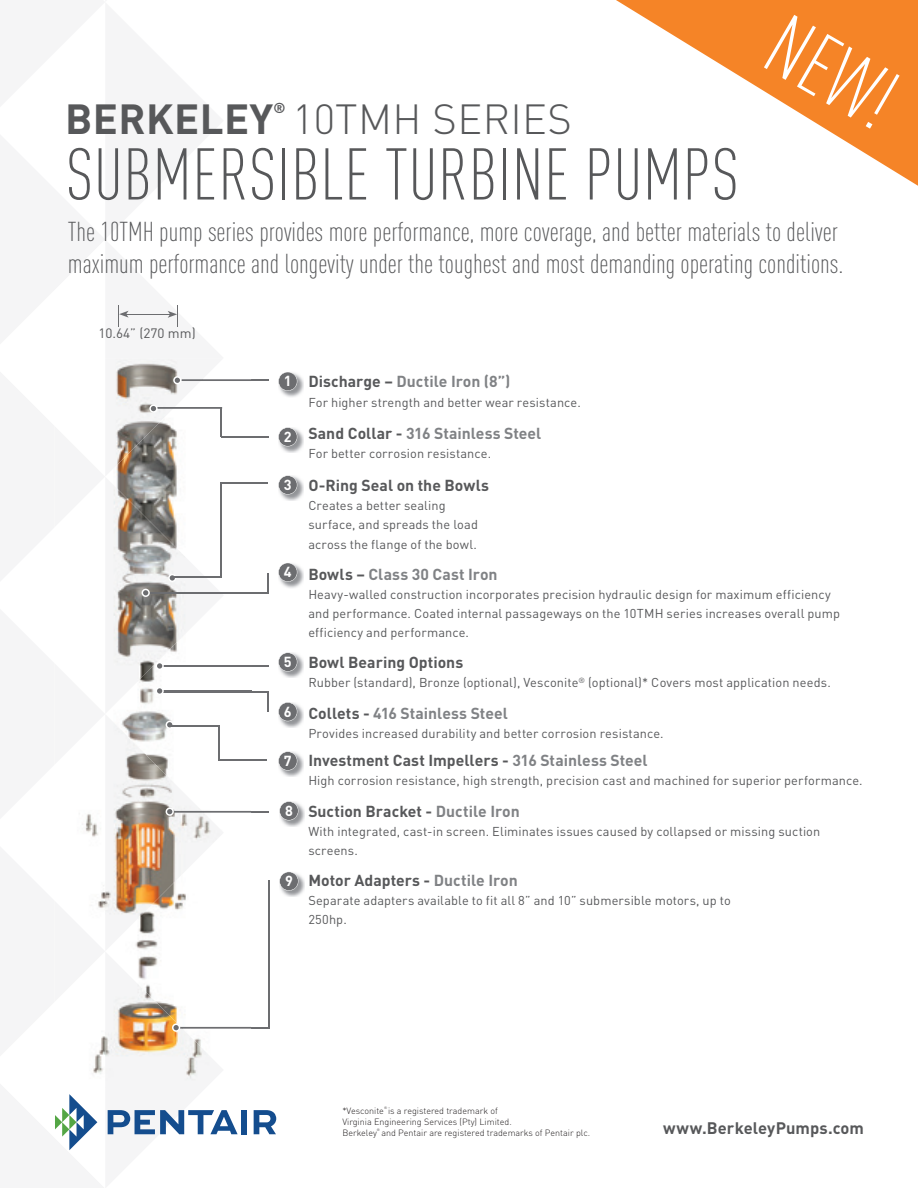
<style>
.page{position:relative;width:918px;height:1188px;background:#fff}
.page>*{position:absolute;margin:0;border:0;box-sizing:border-box;transform-origin:0 0}
.t1{font:300 condensed 85.2px "DIN Pro";color:#fff}
.t2{font:300 condensed 72px "DIN Pro";letter-spacing:.01em;color:#57585a}
.t3{font:300 41.55px "DIN Pro";letter-spacing:.01em;color:#57585a}
.t4{font:700 41.55px "DIN Pro";letter-spacing:.01em;color:#57585a}
.t5{font:300 condensed 27px/32.4px "DIN Pro";color:#57585a}
.t6{font:700 16.5px "DIN Pro";letter-spacing:.005em;color:#57585a}
.t7{font:700 15.75px "DIN Pro";color:#57585a}
.t8{font:700 15.75px "DIN Pro";color:#808285}
.t9{font:700 14.4px "DIN Pro";color:#fff}
.t10{font:700 14.25px "DIN Pro";color:#57585a}
.t11{font:13.5px "DIN Pro";color:#57585a}
.t12{font:12.75px/19.2px "DIN Pro";letter-spacing:.01em;color:#57585a}
.t13{font:300 9px/10.8px "DIN Pro";color:#231f20}
.t14{font:300 3.45px "DIN Pro";color:#231f20}
.s1{color:#57585a}
.s2{font-size:14.4px;color:#fff}
.s3{color:#808285}
</style>
<div class="page">
<hr style="left:158px;top:691px;width:111px;height:1px;background:#6c6d70">
<svg style="left:616px;top:0;width:302px;height:186px"></svg>
<svg style="left:55px;top:1094px;width:183px;height:56px"></svg>
<div style="left:242px;top:1110px;width:5px;height:24px;background:#144d8e"></div>
<svg style="left:254px;top:1110px;width:22px;height:24px"></svg>
<hr style="left:182px;top:380px;width:87px;height:1px;background:#6c6d70">
<hr style="left:159px;top:665px;width:110px;height:2px;background:#6c6d70">
<hr style="left:176px;top:1027px;width:93px;height:1px;background:#6c6d70">
<hr style="left:171px;top:811px;width:98px;height:1px;background:#6c6d70">
<img style="left:115px;top:359px;width:108px;height:67px">
<img style="left:113px;top:426px;width:111px;height:237px">
<img style="left:82px;top:663px;width:142px;height:237px">
<img style="left:92px;top:900px;width:132px;height:181px">
<img style="left:164px;top:691px;width:60px;height:1px">
<img style="left:182px;top:380px;width:41px;height:1px">
<img style="left:164px;top:665px;width:60px;height:2px">
<img style="left:180px;top:1027px;width:44px;height:1px">
<img style="left:174px;top:811px;width:50px;height:1px">
<img style="left:158px;top:407px;width:64px;height:2px">
<svg style="left:173px;top:376px;width:9px;height:8px"></svg>
<svg style="left:149px;top:404px;width:9px;height:9px"></svg>
<svg style="left:168px;top:574px;width:8px;height:8px"></svg>
<hr style="left:150px;top:592px;width:119px;height:2px;background:#6c6d70">
<svg style="left:142px;top:589px;width:8px;height:8px"></svg>
<svg style="left:156px;top:662px;width:8px;height:8px"></svg>
<svg style="left:156px;top:687px;width:8px;height:8px"></svg>
<svg style="left:166px;top:721px;width:8px;height:8px"></svg>
<svg style="left:166px;top:808px;width:8px;height:8px"></svg>
<svg style="left:172px;top:1024px;width:8px;height:8px"></svg>
<hr style="left:126px;top:314px;width:33px;height:1px;background:#6c6d70">
<svg style="left:118px;top:305px;width:11px;height:21px"></svg>
<svg style="left:159px;top:305px;width:19px;height:21px"></svg>
<img style="left:281px;top:374px;width:23px;height:23px">
<svg style="left:278px;top:372px;width:19px;height:19px"></svg>
<img style="left:280px;top:429px;width:24px;height:24px">
<svg style="left:278px;top:427px;width:19px;height:19px"></svg>
<img style="left:281px;top:477px;width:23px;height:24px">
<svg style="left:278px;top:475px;width:19px;height:20px"></svg>
<img style="left:281px;top:565px;width:23px;height:23px">
<svg style="left:278px;top:563px;width:19px;height:19px"></svg>
<hr style="left:221px;top:436px;width:48px;height:1px;background:#6c6d70">
<svg style="left:221px;top:409px;width:1px;height:27px"></svg>
<hr style="left:173px;top:577px;width:49px;height:1px;background:#6c6d70">
<hr style="left:221px;top:482px;width:47px;height:2px;background:#6c6d70">
<hr style="left:221px;top:482px;width:1px;height:95px;background:#6c6d70">
<img style="left:281px;top:654px;width:23px;height:24px">
<svg style="left:278px;top:653px;width:19px;height:19px"></svg>
<hr style="left:170px;top:725px;width:50px;height:1px;background:#6c6d70">
<hr style="left:220px;top:760px;width:47px;height:1px;background:#6c6d70">
<hr style="left:219px;top:726px;width:1px;height:35px;background:#6c6d70">
<img style="left:280px;top:704px;width:24px;height:23px">
<svg style="left:278px;top:702px;width:19px;height:19px"></svg>
<img style="left:281px;top:753px;width:23px;height:24px">
<svg style="left:278px;top:751px;width:19px;height:20px"></svg>
<img style="left:281px;top:803px;width:24px;height:24px">
<svg style="left:279px;top:801px;width:19px;height:19px"></svg>
<img style="left:282px;top:874px;width:23px;height:23px">
<svg style="left:279px;top:872px;width:19px;height:19px"></svg>
<svg style="left:267px;top:573px;width:2px;height:19px"></svg>
<hr style="left:267px;top:692px;width:2px;height:20px;background:#6c6d70">
<hr style="left:268px;top:880px;width:1px;height:148px;background:#6c6d70">
<h3 class="t4" style="left:65px;top:85px;width:210px">BERKELEY</h3>
<p class="t10" style="left:274px;top:96px;width:14px">®</p>
<h3 class="t3" style="left:292px;top:87px;width:281px">10TMH SERIES</h3>
<h2 class="t2" style="left:66px;top:123px;width:675px">SUBMERSIBLE TURBINE PUMPS</h2>
<h1 class="t1" style="left:804px;top:-14px;width:136px;rotate:30deg">NEW!</h1>
<h3 class="t5" style="left:68px;top:214px;width:777px">The 10TMH pump series provides more performance, more coverage, and better materials to deliver maximum performance and longevity under the toughest and most demanding operating conditions.</h3>
<p class="t11" style="left:98px;top:323px;width:99px">10.64” (270 mm)</p>
<p class="t9" style="left:284px;top:369px;width:9px">1</p>
<p class="t8" style="left:308px;top:368px;width:204px"><span class="s1">Discharge –</span> Ductile Iron (8”)</p>
<p class="t12" style="left:308px;top:391px;width:274px">For higher strength and better wear resistance.</p>
<p class="t8" style="left:284px;top:420px;width:259px"><sub>2</sub> <span class="s1">Sand Collar -</span> 316 Stainless Steel</p>
<p class="t12" style="left:308px;top:443px;width:184px">For better corrosion resistance.</p>
<p class="t7" style="left:284px;top:472px;width:207px"><span class="s2">3</span> O-Ring Seal on the Bowls</p>
<p class="t12" style="left:308px;top:495px;width:171px">Creates a better sealing surface, and spreads the load across the flange of the bowl.</p>
<p class="t8" style="left:284px;top:561px;width:215px"><sup>4</sup> <span class="s1">Bowls –</span> Class 30 Cast Iron</p>
<p class="t12" style="left:308px;top:584px;width:533px">Heavy-walled construction incorporates precision hydraulic design for maximum efficiency and performance. Coated internal passageways on the 10TMH series increases overall pump efficiency and performance.</p>
<p class="t7" style="left:284px;top:649px;width:181px"><span class="s2">5</span> Bowl Bearing Options</p>
<p class="t12" style="left:308px;top:671px;width:524px">Rubber (standard), Bronze (optional), Vesconite<sup>®</sup> (optional)* Covers most application needs.</p>
<p class="t8" style="left:284px;top:700px;width:225px"><sup>6</sup> <span class="s1">Collets -</span> 416 Stainless Steel</p>
<p class="t12" style="left:308px;top:723px;width:357px">Provides increased durability and better corrosion resistance.</p>
<p class="t7" style="left:284px;top:747px;width:365px"><span class="s2">7</span> Investment Cast Impellers - <span class="s3">316 Stainless Steel</span></p>
<p class="t12" style="left:308px;top:770px;width:556px">High corrosion resistance, high strength, precision cast and machined for superior performance.</p>
<p class="t7" style="left:285px;top:798px;width:236px"><span class="s2">8</span> Suction Bracket - <span class="s3">Ductile Iron</span></p>
<p class="t12" style="left:308px;top:820px;width:514px">With integrated, cast-in screen. Eliminates issues caused by collapsed or missing suction screens.</p>
<p class="t9" style="left:285px;top:869px;width:9px">9</p>
<p class="t7" style="left:308px;top:867px;width:211px">Motor Adapters - <span class="s3">Ductile Iron</span></p>
<p class="t12" style="left:308px;top:890px;width:424px">Separate adapters available to fit all 8” and 10” submersible motors, up to<br>250hp.</p>
<p class="t14" style="left:384px;top:1106px;width:5px">®</p>
<p class="t13" style="left:342px;top:1116px;width:171px">Virginia Engineering Services (Pty) Limited.<br>Berkeley</p>
<p class="t13" style="left:342px;top:1105px;width:157px">*Vesconite is a registered trademark of</p>
<p class="t14" style="left:377px;top:1127px;width:5px">®</p>
<p class="t13" style="left:381px;top:1127px;width:210px">and Pentair are registered trademarks of Pentair plc.</p>
<p class="t6" style="left:663px;top:1115px;width:202px">www.BerkeleyPumps.com</p>
</div>
